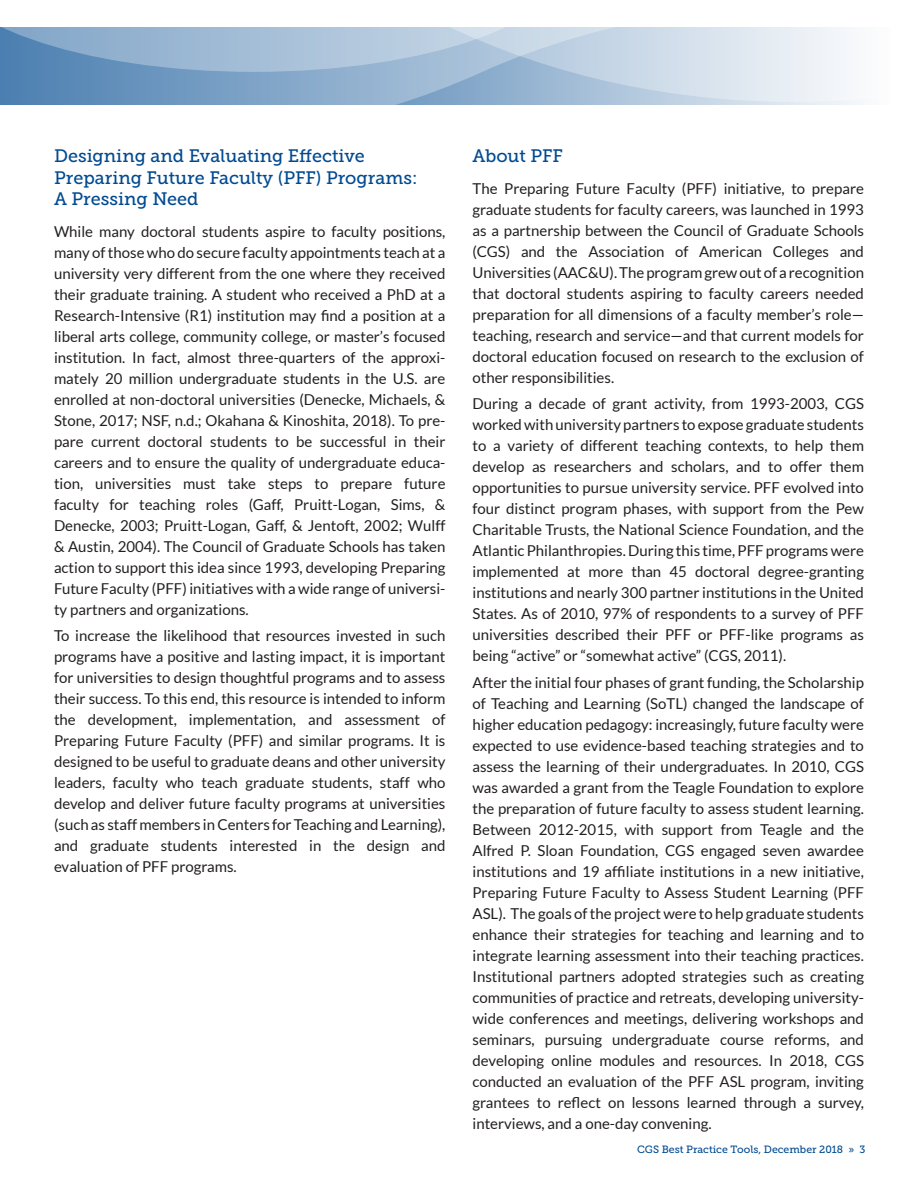
<style>
.page{position:relative;width:918px;height:1188px;background:#fff}
.page>*{position:absolute;margin:0;border:0;box-sizing:border-box;transform-origin:0 0}
.body-subhead{font:18px/21.6px "Museo Slab 500";color:#014a91}
.body-text{font:15px/21px "Lato";color:#231f20;text-align:justify}
.t1{font:10.5px "Museo Slab 500";color:#014a91}
</style>
<div class="page">
<svg style="left:0;top:103px;width:860px;height:2px;background:#95b3d0"></svg>
<svg style="left:568px;top:27px;width:292px;height:76px;background:#d7e2ed"></svg>
<svg style="left:0;top:27px;width:568px;height:76px;background:#8fafce"></svg>
<p class="body-subhead" style="left:54px;top:145px;width:365px">Designing and Evaluating Effective<br>Preparing Future Faculty (PFF) Programs:<br>A Pressing Need</p>
<p class="body-text" style="left:54px;top:221px;width:393px">While many doctoral students aspire to faculty positions, many of those who do secure faculty appointments teach at a university very different from the one where they received their graduate training. A student who received a PhD at a Research-Intensive (R1) institution may find a position at a liberal arts college, community college, or master’s focused institution. In fact, almost three-quarters of the approxi&shy;mately 20 million undergraduate students in the U.S. are enrolled at non-doctoral universities (Denecke, Michaels, &amp; Stone, 2017; NSF, n.d.; Okahana &amp; Kinoshita, 2018). To pre&shy;pare current doctoral students to be successful in their careers and to ensure the quality of undergraduate educa&shy;tion, universities must take steps to prepare future faculty for teaching roles (Gaff, Pruitt-Logan, Sims, &amp; Denecke, 2003; Pruitt-Logan, Gaff, &amp; Jentoft, 2002; Wulff &amp; Austin, 2004). The Council of Graduate Schools has taken action to support this idea since 1993, developing Preparing Future Faculty (PFF) initiatives with a wide range of universi&shy;ty partners and organizations.</p>
<p class="body-text" style="left:54px;top:625px;width:393px">To increase the likelihood that resources invested in such programs have a positive and lasting impact, it is important for universities to design thoughtful programs and to assess their success. To this end, this resource is intended to inform the development, implementation, and assessment of Preparing Future Faculty (PFF) and similar programs. It is designed to be useful to graduate deans and other university leaders, faculty who teach graduate students, staff who develop and deliver future faculty programs at universities (such as staff members in Centers for Teaching and Learning), and graduate students interested in the design and evaluation of PFF programs.</p>
<p class="body-subhead" style="left:472px;top:145px;width:92px">About PFF</p>
<p class="body-text" style="left:472px;top:178px;width:393px">The Preparing Future Faculty (PFF) initiative, to prepare graduate students for faculty careers, was launched in 1993 as a partnership between the Council of Graduate Schools (CGS) and the Association of American Colleges and Universities (AAC&amp;U). The program grew out of a recognition that doctoral students aspiring to faculty careers needed preparation for all dimensions of a faculty member’s role— teaching, research and service—and that current models for doctoral education focused on research to the exclusion of other responsibilities.</p>
<p class="body-text" style="left:472px;top:393px;width:393px">During a decade of grant activity, from 1993-2003, CGS worked with university partners to expose graduate students to a variety of different teaching contexts, to help them develop as researchers and scholars, and to offer them opportunities to pursue university service. PFF evolved into four distinct program phases, with support from the Pew Charitable Trusts, the National Science Foundation, and the Atlantic Philanthropies. During this time, PFF programs were implemented at more than 45 doctoral degree-granting institutions and nearly 300 partner institutions in the United States. As of 2010, 97% of respondents to a survey of PFF universities described their PFF or PFF-like programs as being “active” or “somewhat active” (CGS, 2011).</p>
<p class="body-text" style="left:472px;top:672px;width:393px">After the initial four phases of grant funding, the Scholarship of Teaching and Learning (SoTL) changed the landscape of higher education pedagogy: increasingly, future faculty were expected to use evidence-based teaching strategies and to assess the learning of their undergraduates. In 2010, CGS was awarded a grant from the Teagle Foundation to explore the preparation of future faculty to assess student learning.<br>Between 2012-2015, with support from Teagle and the Alfred P. Sloan Foundation, CGS engaged seven awardee institutions and 19 affiliate institutions in a new initiative, Preparing Future Faculty to Assess Student Learning (PFF ASL). The goals of the project were to help graduate students enhance their strategies for teaching and learning and to integrate learning assessment into their teaching practices.<br>Institutional partners adopted strategies such as creating communities of practice and retreats, developing university&shy;wide conferences and meetings, delivering workshops and seminars, pursuing undergraduate course reforms, and developing online modules and resources. In 2018, CGS conducted an evaluation of the PFF ASL program, inviting grantees to reflect on lessons learned through a survey, interviews, and a one-day convening.</p>
<p class="t1" style="left:637px;top:1143px;width:230px">CGS Best Practice Tools, December 2018 » 3</p>
</div>
